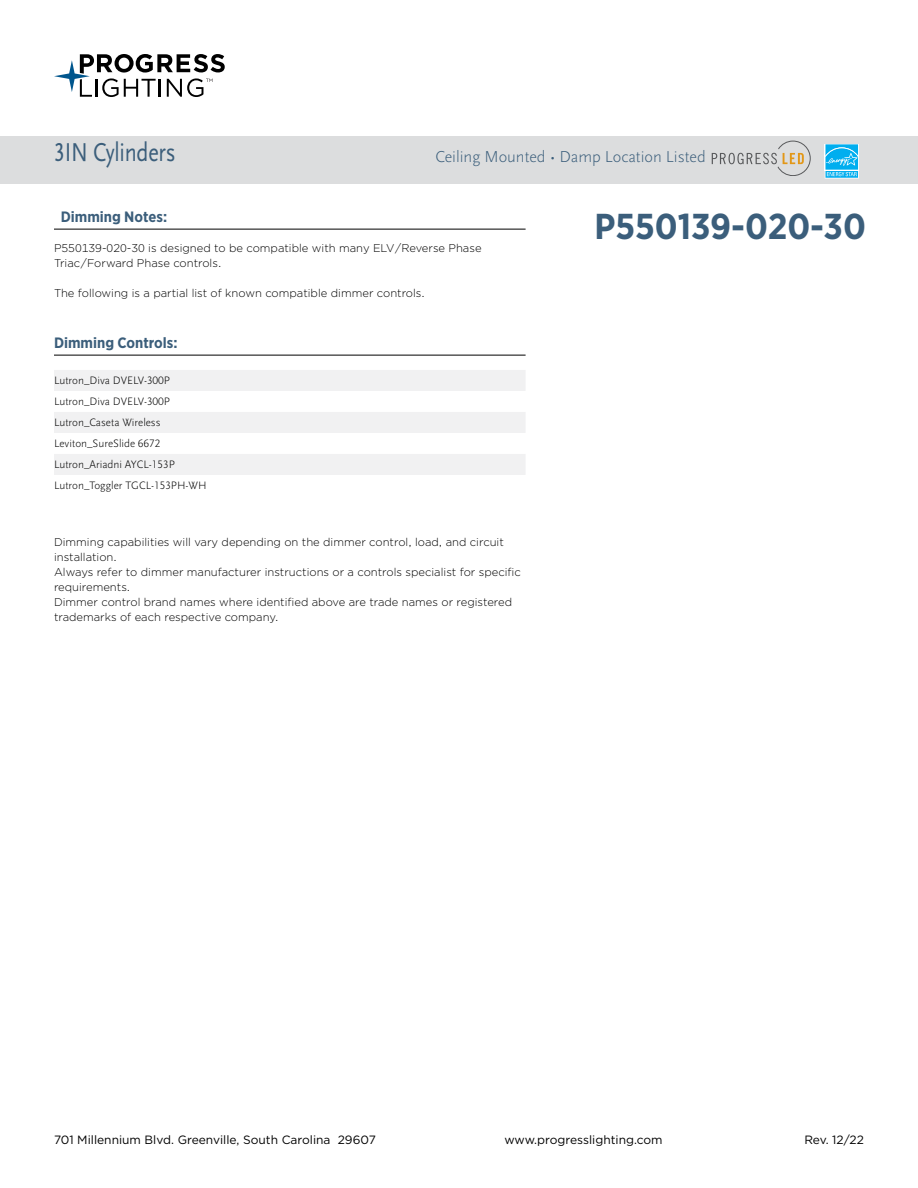
<style>
.page{position:relative;width:918px;height:1188px;background:#fff}
.page>*{position:absolute;margin:0;border:0;box-sizing:border-box;transform-origin:0 0}
.t1{font:700 36px "Gotham Narrow";color:#3b5e7b}
.t2{font:27px "Scala Sans Pro";letter-spacing:-.01em;color:#3b5e7b;scale:.82 1}
.t3{font:300 16.5px "Scala Sans Pro";color:#3b5e7b}
.t4{font:700 15px "Gotham Narrow";color:#3b5e7b}
.t5{font:12px "Gotham";color:#000}
.t6{font:300 11.25px/15px "Gotham";color:#000}
.t7{font:300 11.25px/21px "Scala Sans Pro";color:#000}
</style>
<div class="page">
<svg style="left:54px;top:54px;width:171px;height:43px"></svg>
<hr style="left:54px;top:229px;width:472px;height:1px;background:#000">
<hr style="left:54px;top:355px;width:472px;height:1px;background:#000">
<div style="left:54px;top:370px;width:472px;height:21px;background:#f1f1f2"></div>
<div style="left:54px;top:412px;width:472px;height:21px;background:#f1f1f2"></div>
<div style="left:54px;top:454px;width:472px;height:21px;background:#f1f1f2"></div>
<div style="left:0;top:137px;width:918px;height:47px;background:#dcddde"></div>
<svg style="left:712px;top:141px;width:98px;height:35px"></svg>
<svg style="left:825px;top:144px;width:34px;height:35px"></svg>
<h2 class="t2" style="left:54px;top:137px;width:150px">3IN Cylinders</h2>
<h3 class="t3" style="left:435px;top:147px;width:272px">Ceiling Mounted • Damp Location Listed</h3>
<h3 class="t4" style="left:61px;top:207px;width:108px">Dimming Notes:</h3>
<p class="t6" style="left:54px;top:240px;width:429px">P550139-020-30 is designed to be compatible with many ELV/Reverse Phase<br>Triac/Forward Phase controls.</p>
<p class="t6" style="left:54px;top:285px;width:372px">The following is a partial list of known compatible dimmer controls.</p>
<h3 class="t4" style="left:54px;top:333px;width:125px">Dimming Controls:</h3>
<p class="t7" style="left:54px;top:370px;width:154px">Lutron_Diva DVELV-300P<br>Lutron_Diva DVELV-300P<br>Lutron_Caseta Wireless<br>Leviton_SureSlide 6672<br>Lutron_Ariadni AYCL-153P<br>Lutron_Toggler TGCL-153PH-WH</p>
<p class="t6" style="left:54px;top:534px;width:468px">Dimming capabilities will vary depending on the dimmer control, load, and circuit installation.<br>Always refer to dimmer manufacturer instructions or a controls specialist for specific requirements.<br>Dimmer control brand names where identified above are trade names or registered trademarks of each respective company.</p>
<h1 class="t1" style="left:595px;top:203px;width:273px">P550139-020-30</h1>
<p class="t5" style="left:54px;top:1132px;width:323px">701 Millennium Blvd. Greenville, South Carolina 29607</p>
<p class="t5" style="left:504px;top:1132px;width:160px">www.progresslighting.com</p>
<p class="t5" style="left:804px;top:1132px;width:61px">Rev. 12/22</p>
</div>
